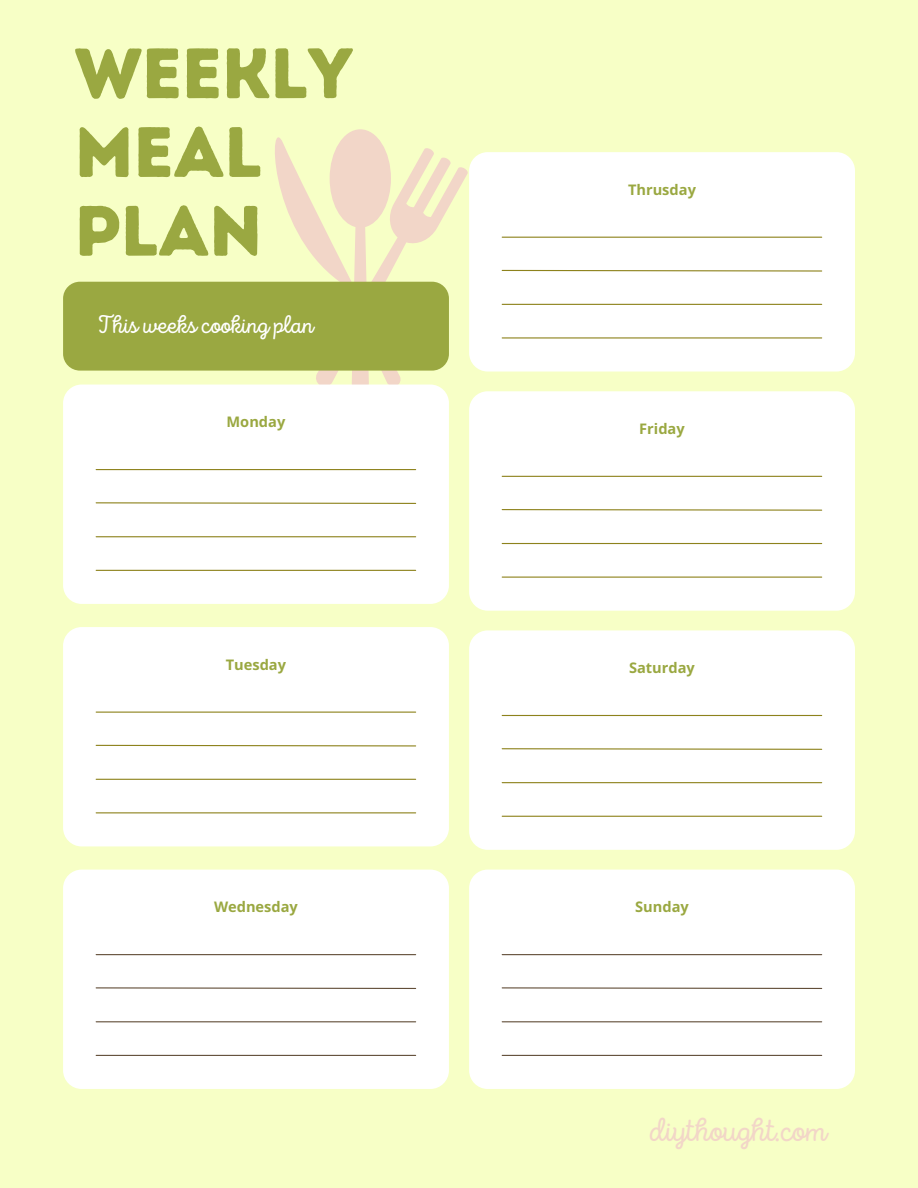
<style>
.page{position:relative;width:918px;height:1188px;background:#f7ffc6}
.page>*{position:absolute;margin:0;border:0;box-sizing:border-box;transform-origin:0 0}
.t1{font:71.1px/78.8px "Intro Rust Base";letter-spacing:-.01em;color:#9aa841}
.t2{font:33px "Intro Script";color:#f2d6c8}
.t3{font:25.5px "Intro Script";color:#fff}
.t4{font:700 14.7px "Open Sans Hebrew";color:#9aa841}
</style>
<div class="page">
<svg style="left:266px;top:129px;width:202px;height:260px"></svg>
<div style="left:469px;top:152px;width:386px;height:220px;background:#fff;border-radius:19px"></div>
<hr style="left:502px;top:237px;width:320px;height:1px;background:#8d821c">
<svg style="left:501px;top:269px;width:322px;height:3px"></svg>
<hr style="left:502px;top:304px;width:320px;height:1px;background:#8d821c">
<hr style="left:502px;top:337px;width:320px;height:2px;background:#8d821c">
<div style="left:469px;top:391px;width:386px;height:220px;background:#fff;border-radius:19px"></div>
<hr style="left:502px;top:476px;width:320px;height:1px;background:#8d821c">
<svg style="left:501px;top:509px;width:322px;height:2px"></svg>
<hr style="left:502px;top:543px;width:320px;height:1px;background:#8d821c">
<hr style="left:502px;top:577px;width:320px;height:1px;background:#8d821c">
<div style="left:469px;top:630px;width:386px;height:220px;background:#fff;border-radius:19px"></div>
<hr style="left:502px;top:715px;width:320px;height:1px;background:#8d821c">
<svg style="left:501px;top:748px;width:322px;height:2px"></svg>
<hr style="left:502px;top:782px;width:320px;height:1px;background:#8d821c">
<hr style="left:502px;top:816px;width:320px;height:1px;background:#8d821c">
<div style="left:469px;top:870px;width:386px;height:219px;background:#fff;border-radius:19px"></div>
<hr style="left:502px;top:954px;width:320px;height:1px;background:#624e39">
<svg style="left:501px;top:987px;width:322px;height:2px"></svg>
<hr style="left:502px;top:1021px;width:320px;height:1px;background:#624e39">
<hr style="left:502px;top:1055px;width:320px;height:1px;background:#624e39">
<div style="left:63px;top:385px;width:386px;height:219px;background:#fff;border-radius:19px"></div>
<hr style="left:96px;top:469px;width:320px;height:1px;background:#8d821c">
<svg style="left:95px;top:502px;width:322px;height:2px"></svg>
<hr style="left:96px;top:536px;width:320px;height:1px;background:#8d821c">
<hr style="left:96px;top:570px;width:320px;height:1px;background:#8d821c">
<div style="left:63px;top:627px;width:386px;height:219px;background:#fff;border-radius:19px"></div>
<hr style="left:96px;top:712px;width:320px;height:1px;background:#8d821c">
<svg style="left:95px;top:744px;width:322px;height:3px"></svg>
<hr style="left:96px;top:779px;width:320px;height:1px;background:#8d821c">
<hr style="left:96px;top:812px;width:320px;height:1px;background:#8d821c">
<div style="left:63px;top:870px;width:386px;height:219px;background:#fff;border-radius:19px"></div>
<hr style="left:96px;top:954px;width:320px;height:1px;background:#624e39">
<svg style="left:95px;top:987px;width:322px;height:2px"></svg>
<hr style="left:96px;top:1021px;width:320px;height:1px;background:#624e39">
<hr style="left:96px;top:1055px;width:320px;height:1px;background:#624e39">
<div style="left:63px;top:282px;width:386px;height:89px;background:#9aa841;border-radius:17px"></div>
<p class="t1" style="left:74px;top:34px;width:280px">WEEKLY<br>MEAL<br>PLAN</p>
<p class="t3" style="left:97px;top:314px;width:218px">This weeks cooking plan</p>
<p class="t4" style="left:227px;top:412px;width:60px">Monday</p>
<p class="t4" style="left:226px;top:654px;width:62px">Tuesday</p>
<p class="t4" style="left:214px;top:897px;width:85px">Wednesday</p>
<p class="t4" style="left:628px;top:179px;width:69px">Thrusday</p>
<p class="t4" style="left:639px;top:418px;width:47px">Friday</p>
<p class="t4" style="left:629px;top:657px;width:67px">Saturday</p>
<p class="t4" style="left:635px;top:897px;width:55px">Sunday</p>
<p class="t2" style="left:649px;top:1117px;width:179px">diythought.com</p>
</div>
